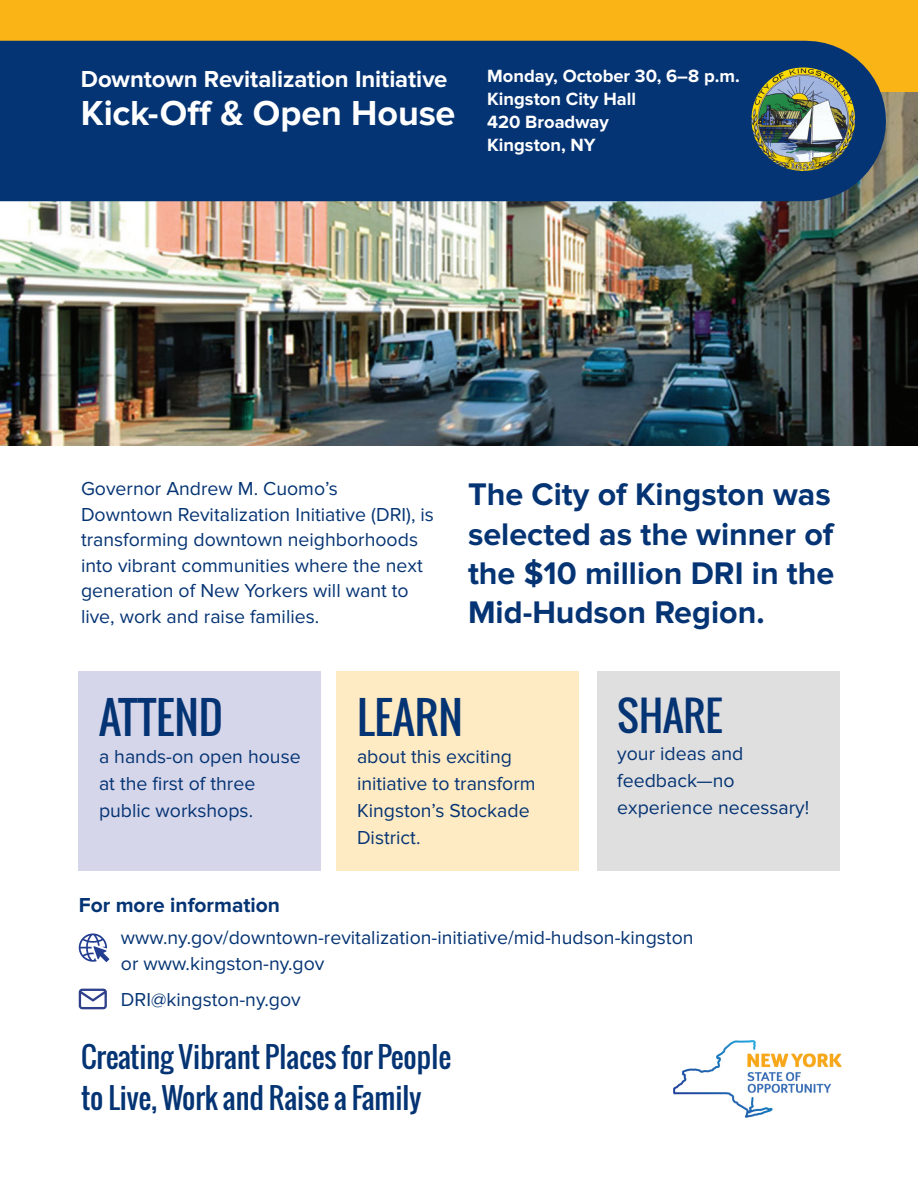
<style>
.page{position:relative;width:918px;height:1188px;background:#fff}
.page>*{position:absolute;margin:0;border:0;box-sizing:border-box;transform-origin:0 0}
.t1{font:43.5px "Oswald";color:#053474}
.t2{font:40.5px "Oswald";color:#053474}
.t3{font:700 36px "Proxima Nova";letter-spacing:-.005em;color:#fff}
.t4{font:700 32.4px/39.3px "Proxima Nova";color:#053474;text-align:justify}
.t5{font:28.5px/41px "Oswald";color:#053474}
.t6{font:700 24px "Proxima Nova";letter-spacing:-.005em;color:#fff}
.t7{font:700 21px "Proxima Nova";color:#053474}
.t8{font:19.5px/27px "Proxima Nova";color:#053474}
.t9{font:700 18.3px "Proxima Nova";color:#fff}
</style>
<div class="page">
<img style="left:0;top:92px;width:918px;height:354px">
<div style="left:0;top:0;width:918px;height:92px;background:#fbb416"></div>
<div style="left:0;top:41px;width:806px;height:160px;background:#053474"></div>
<img style="left:673px;top:1040px;width:168px;height:78px">
<div style="left:79px;top:671px;width:242px;height:200px;background:#d6d6ea"></div>
<div style="left:337px;top:671px;width:242px;height:200px;background:#feeac3"></div>
<div style="left:597px;top:671px;width:242px;height:200px;background:#dfdfe0"></div>
<svg style="left:79px;top:933px;width:30px;height:29px"></svg>
<img style="left:752px;top:67px;width:103px;height:104px;border-radius:52px">
<svg style="left:79px;top:989px;width:28px;height:20px"></svg>
<p class="t6" style="left:81px;top:66px;width:368px">Downtown Revitalization Initiative</p>
<p class="t3" style="left:81px;top:92px;width:376px">Kick-Off &amp; Open House</p>
<p class="t9" style="left:487px;top:65px;width:254px">Monday, October 30, 6–8 p.m.</p>
<p class="t9" style="left:487px;top:88px;width:150px">Kingston City Hall</p>
<p class="t9" style="left:487px;top:111px;width:123px">420 Broadway</p>
<p class="t9" style="left:487px;top:134px;width:110px">Kingston, NY</p>
<p class="t8" style="left:81px;top:476px;width:355px;line-height:25.5px">Governor Andrew M. Cuomo’s Downtown Revitalization Initiative (DRI), is transforming downtown neighborhoods into vibrant communities where the next generation of New Yorkers will want to live, work and raise families.</p>
<p class="t4" style="left:468px;top:476px;width:368px">The City of Kingston was selected as the winner of the $10 million DRI in the Mid-Hudson Region.</p>
<p class="t1" style="left:99px;top:685px;width:126px">ATTEND</p>
<p class="t8" style="left:99px;top:743px;width:203px">a hands-on open house at the first of three public workshops.</p>
<p class="t7" style="left:79px;top:892px;width:203px">For more information</p>
<p class="t1" style="left:357px;top:685px;width:107px">LEARN</p>
<p class="t8" style="left:357px;top:743px;width:180px">about this exciting initiative to transform<br>Kingston’s Stockade<br>District.</p>
<p class="t2" style="left:617px;top:685px;width:107px">SHARE</p>
<p class="t8" style="left:617px;top:740px;width:194px">your ideas and feedback—no experience necessary!</p>
<p class="t8" style="left:121px;top:925px;width:574px;line-height:25.5px">www.ny.gov/downtown-revitalization-initiative/mid-hudson-kingston or www.kingston-ny.gov</p>
<p class="t8" style="left:121px;top:986px;width:181px">DRI@kingston-ny.gov</p>
<p class="t5" style="left:81px;top:1036px;width:372px">Creating Vibrant Places for People to Live, Work and Raise a Family</p>
</div>
